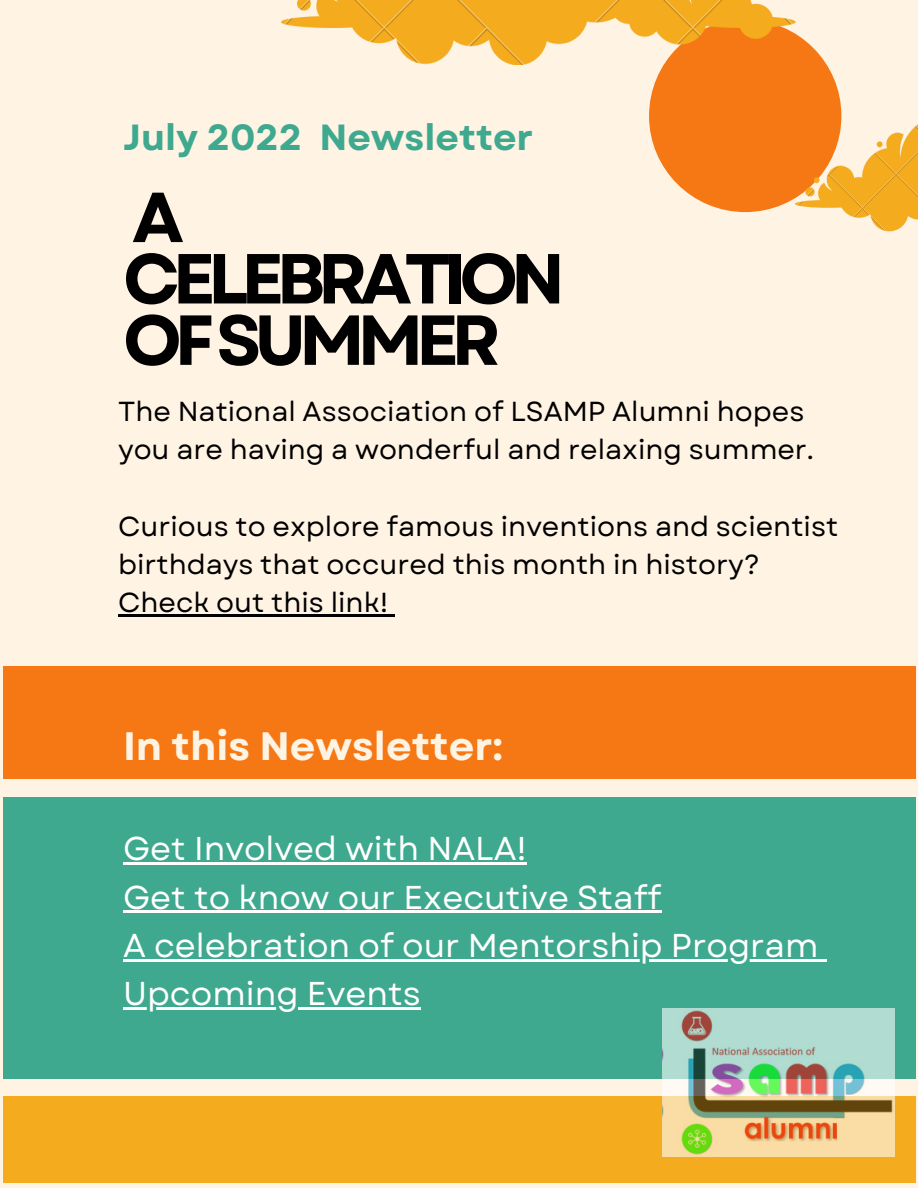
<style>
.page{position:relative;width:918px;height:1188px;background:#fff3e4}
.page>*{position:absolute;margin:0;border:0;box-sizing:border-box;transform-origin:0 0}
.t1{font:700 70.65px/61.3px "Garet";letter-spacing:-.105em;color:#000}
.t2{font:700 39.6px "Garet";color:#fff3e4}
.t3{font:700 36.3px "Garet";color:#3ea98f}
.t4{font:33px/48.3px "Garet";color:#fffffe}
.t5{font:27.45px/38.2px "Garet";color:#000}
</style>
<div class="page">
<div style="left:3px;top:797px;width:912px;height:281px;background:#3ea98f"></div>
<div style="left:3px;top:1096px;width:912px;height:87px;background:#f4ab1e"></div>
<div style="left:3px;top:666px;width:912px;height:112px;background:#f57814"></div>
<div style="left:649px;top:20px;width:192px;height:192px;background:#f57814;border-radius:50%"></div>
<img style="left:795px;top:116px;width:123px;height:116px">
<img style="left:281px;top:0;width:514px;height:64px">
<hr style="left:118px;top:615px;width:270px;height:2px;background:#000">
<svg style="left:388px;top:615px;width:7px;height:2px"></svg>
<hr style="left:123px;top:862px;width:404px;height:3px;background:#fffffe">
<hr style="left:123px;top:911px;width:539px;height:2px;background:#fffffe">
<hr style="left:123px;top:959px;width:695px;height:2px;background:#fffffe">
<svg style="left:818px;top:959px;width:9px;height:2px"></svg>
<hr style="left:123px;top:1008px;width:298px;height:2px;background:#fffffe">
<img style="left:663px;top:1009px;width:231px;height:148px">
<h3 class="t3" style="left:123px;top:112px;width:412px">July 2022 Newsletter</h3>
<h1 class="t1" style="left:123px;top:187px;width:444px">A<br>CELEBRATION<br>OFSUMMER</h1>
<p class="t5" style="left:118px;top:392px;width:697px">The National Association of LSAMP Alumni hopes you are having a wonderful and relaxing summer.</p>
<p class="t5" style="left:118px;top:507px;width:722px">Curious to explore famous inventions and scientist birthdays that occured this month in history?<br>Check out this link!</p>
<h2 class="t2" style="left:123px;top:717px;width:382px">In this Newsletter:</h2>
<p class="t4" style="left:123px;top:825px;width:697px">Get Involved with NALA!<br>Get to know our Executive Staff<br>A celebration of our Mentorship Program<br>Upcoming Events</p>
</div>
